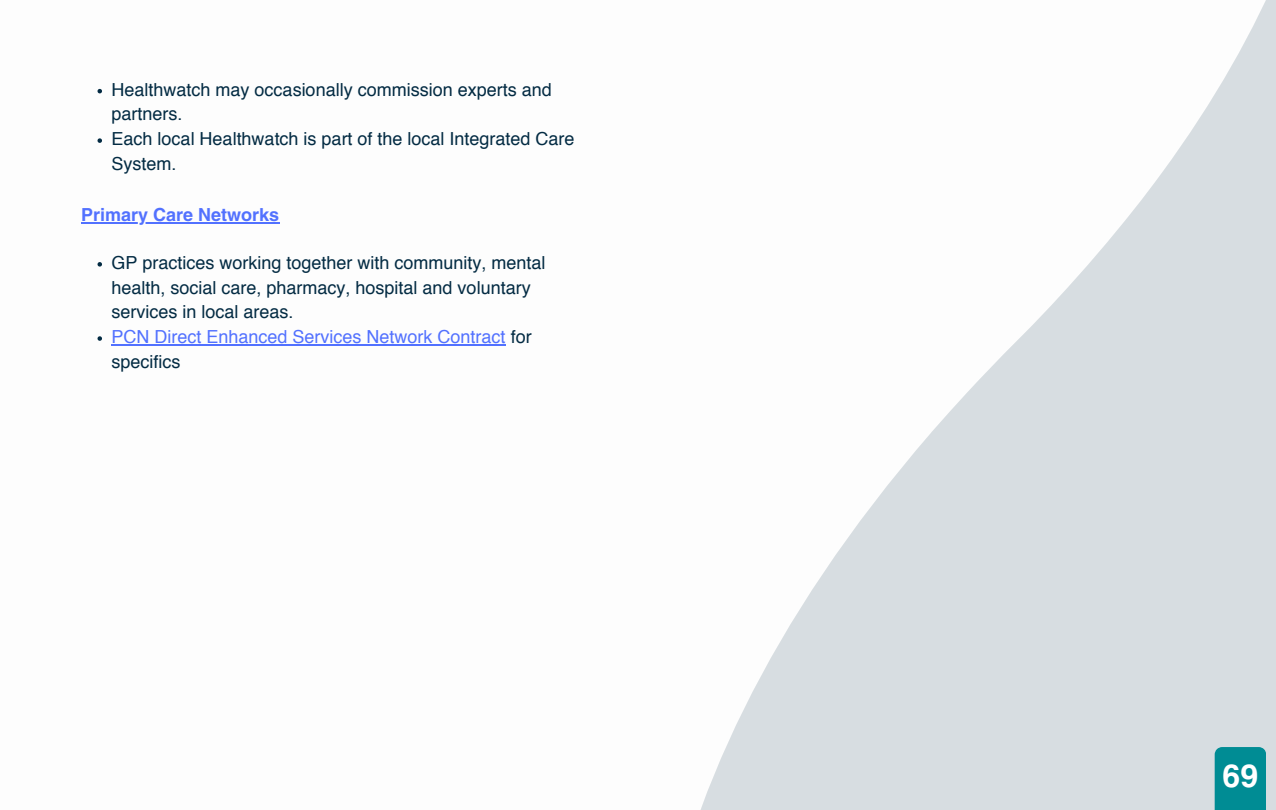
<style>
.page{position:relative;width:1276px;height:810px;background:#fff}
.page>*{position:absolute;margin:0;border:0;box-sizing:border-box;transform-origin:0 0}
.t1{font:700 32px "Helvetica";color:#fff}
.t2{font:18px/24.7px "Helvetica";color:#032b43}
.t3{font:700 18px "Helvetica";color:#5271ff}
.s1{color:#5271ff}
</style>
<div class="page">
<svg style="left:700px;top:0;width:575px;height:810px"></svg>
<div style="left:1214px;top:747px;width:51px;height:63px;background:#008c94"></div>
<svg style="left:97px;top:89px;width:5px;height:4px"></svg>
<svg style="left:97px;top:138px;width:5px;height:5px"></svg>
<hr style="left:81px;top:222px;width:198px;height:2px;background:#5271ff">
<svg style="left:97px;top:262px;width:5px;height:5px"></svg>
<svg style="left:97px;top:336px;width:5px;height:5px"></svg>
<hr style="left:112px;top:345px;width:394px;height:1px;background:#5271ff">
<p class="t2" style="left:112px;top:78px;width:464px">Healthwatch may occasionally commission experts and partners.<br>Each local Healthwatch is part of the local Integrated Care System.</p>
<p class="t3" style="left:81px;top:204px;width:199px">Primary Care Networks</p>
<p class="t2" style="left:112px;top:252px;width:435px">GP practices working together with community, mental health, social care, pharmacy, hospital and voluntary services in local areas.<br><span class="s1">PCN Direct Enhanced Services Network Contract</span> for specifics</p>
<h1 class="t1" style="left:1222px;top:756px;width:37px">69</h1>
</div>
